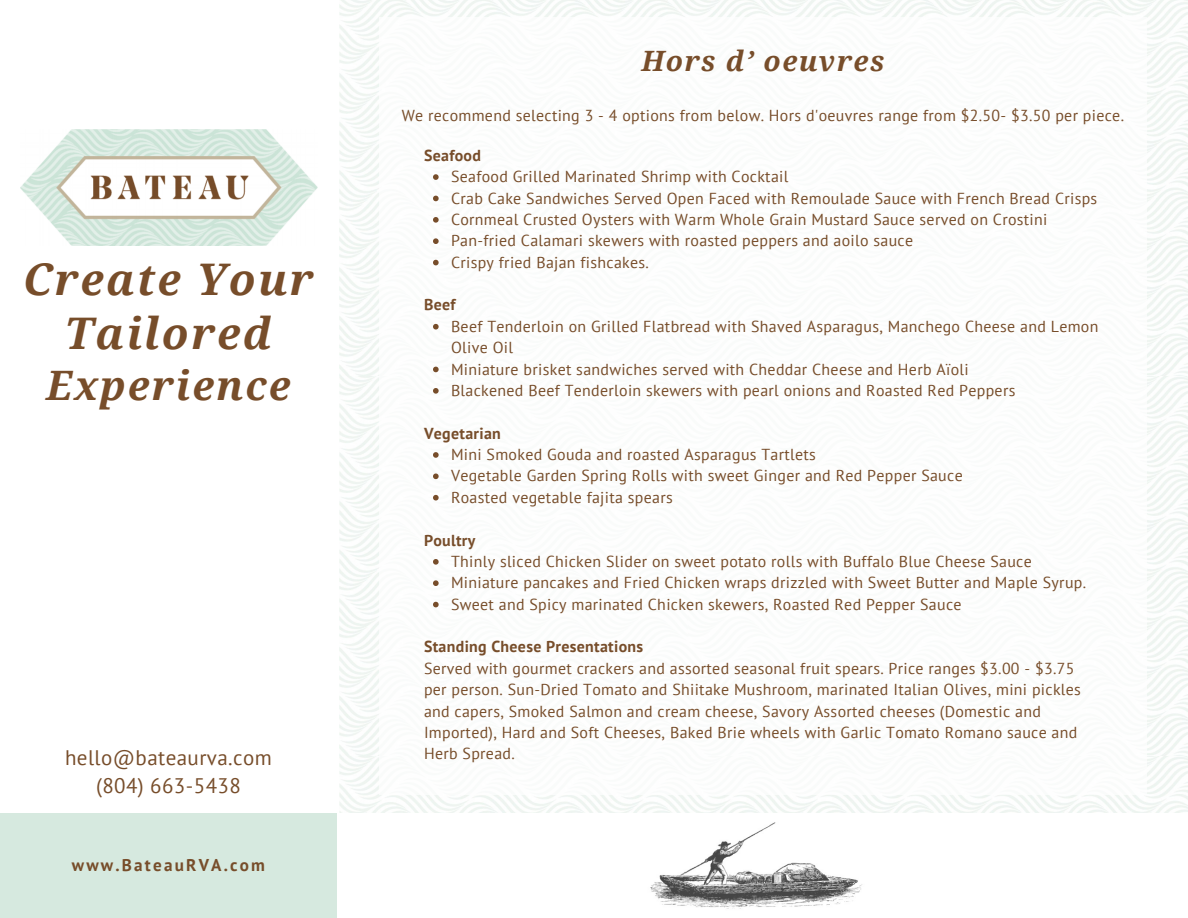
<style>
.page{position:relative;width:1188px;height:918px;background:#fff}
.page>*{position:absolute;margin:0;border:0;box-sizing:border-box;transform-origin:0 0}
.t1{font:italic 700 43.65px/54px "Droid Serif";letter-spacing:.05em;color:#774d2a;text-align:center}
.t2{font:italic 700 40.65px "Droid Serif";letter-spacing:.05em;color:#774d2a}
.t3{font:28.05px "Montserrat";letter-spacing:.02em;color:#774d2a}
.t4{font:italic 700 28.05px "Droid Serif";letter-spacing:.05em;color:#774d2a}
.t5{font:21px "PT Sans";letter-spacing:.02em;color:#774d2a}
.t6{font:18.75px/25.8px "Source Sans Pro";letter-spacing:.04em;color:#774d2a}
.t7{font:700 17.1px "PT Sans";letter-spacing:.13em;color:#774d2a}
.t8{font:15.9px/21.3px "PT Sans";letter-spacing:.02em;color:#774d2a}
.t9{font:700 15.9px "PT Sans";letter-spacing:.02em;color:#774d2a}
</style>
<div class="page">
<img style="left:20px;top:129px;width:297px;height:116px">
<img style="left:650px;top:822px;width:213px;height:87px">
<div style="left:0;top:813px;width:336px;height:105px;background:#d6e9df"></div>
<svg style="left:433px;top:174px;width:6px;height:6px"></svg>
<svg style="left:433px;top:196px;width:6px;height:5px"></svg>
<svg style="left:433px;top:217px;width:6px;height:6px"></svg>
<svg style="left:433px;top:238px;width:6px;height:6px"></svg>
<svg style="left:433px;top:260px;width:6px;height:5px"></svg>
<svg style="left:433px;top:324px;width:6px;height:6px"></svg>
<svg style="left:433px;top:367px;width:6px;height:5px"></svg>
<svg style="left:433px;top:388px;width:6px;height:6px"></svg>
<svg style="left:433px;top:452px;width:6px;height:6px"></svg>
<svg style="left:433px;top:474px;width:6px;height:5px"></svg>
<svg style="left:433px;top:495px;width:6px;height:6px"></svg>
<svg style="left:433px;top:559px;width:6px;height:6px"></svg>
<svg style="left:433px;top:580px;width:6px;height:6px"></svg>
<svg style="left:433px;top:602px;width:6px;height:5px"></svg>
<p class="t1" style="left:23px;top:253px;width:292px">Create Your<br>Tailored</p>
<p class="t2" style="left:46px;top:362px;width:246px">Experience</p>
<p class="t5" style="left:65px;top:744px;width:208px">hello@bateaurva.com</p>
<p class="t5" style="left:96px;top:772px;width:146px">(804) 663-5438</p>
<p class="t7" style="left:72px;top:854px;width:195px">www.BateauRVA.com</p>
<p class="t4" style="left:641px;top:45px;width:245px">Hors d’ oeuvres</p>
<p class="t8" style="left:402px;top:104px;width:724px">We recommend selecting 3 - 4 options from below. Hors d'oeuvres range from $2.50- $3.50 per piece.</p>
<p class="t9" style="left:424px;top:145px;width:59px">Seafood</p>
<p class="t8" style="left:451px;top:166px;width:339px">Seafood Grilled Marinated Shrimp with Cocktail</p>
<p class="t8" style="left:451px;top:187px;width:648px">Crab Cake Sandwiches Served Open Faced with Remoulade Sauce with French Bread Crisps</p>
<p class="t8" style="left:451px;top:208px;width:598px">Cornmeal Crusted Oysters with Warm Whole Grain Mustard Sauce served on Crostini</p>
<p class="t8" style="left:451px;top:230px;width:464px">Pan-fried Calamari skewers with roasted peppers and aoilo sauce</p>
<p class="t8" style="left:451px;top:251px;width:199px">Crispy fried Bajan fishcakes.</p>
<p class="t9" style="left:424px;top:294px;width:33px">Beef</p>
<p class="t8" style="left:451px;top:315px;width:649px">Beef Tenderloin on Grilled Flatbread with Shaved Asparagus, Manchego Cheese and Lemon<br>Olive Oil</p>
<p class="t8" style="left:451px;top:358px;width:519px">Miniature brisket sandwiches served with Cheddar Cheese and Herb Aïoli</p>
<p class="t8" style="left:451px;top:379px;width:566px">Blackened Beef Tenderloin skewers with pearl onions and Roasted Red Peppers</p>
<p class="t9" style="left:424px;top:422px;width:78px">Vegetarian</p>
<p class="t8" style="left:451px;top:443px;width:366px">Mini Smoked Gouda and roasted Asparagus Tartlets</p>
<p class="t8" style="left:451px;top:465px;width:513px">Vegetable Garden Spring Rolls with sweet Ginger and Red Pepper Sauce</p>
<p class="t8" style="left:451px;top:486px;width:223px">Roasted vegetable fajita spears</p>
<p class="t9" style="left:424px;top:529px;width:53px">Poultry</p>
<p class="t8" style="left:451px;top:550px;width:582px">Thinly sliced Chicken Slider on sweet potato rolls with Buffalo Blue Cheese Sauce</p>
<p class="t8" style="left:451px;top:572px;width:637px">Miniature pancakes and Fried Chicken wraps drizzled with Sweet Butter and Maple Syrup.</p>
<p class="t8" style="left:451px;top:593px;width:512px">Sweet and Spicy marinated Chicken skewers, Roasted Red Pepper Sauce</p>
<p class="t3" style="left:430px;top:576px;width:293px">Basic Math Art - $50</p>
<p class="t9" style="left:424px;top:636px;width:221px">Standing Cheese Presentations</p>
<p class="t8" style="left:424px;top:657px;width:659px">Served with gourmet crackers and assorted seasonal fruit spears. Price ranges $3.00 - $3.75 per person. Sun-Dried Tomato and Shiitake Mushroom, marinated Italian Olives, mini pickles and capers, Smoked Salmon and cream cheese, Savory Assorted cheeses (Domestic and Imported), Hard and Soft Cheeses, Baked Brie wheels with Garlic Tomato Romano sauce and Herb Spread.</p>
<p class="t6" style="left:428px;top:650px;width:311px">formulas for those who want to start making math art</p>
</div>
